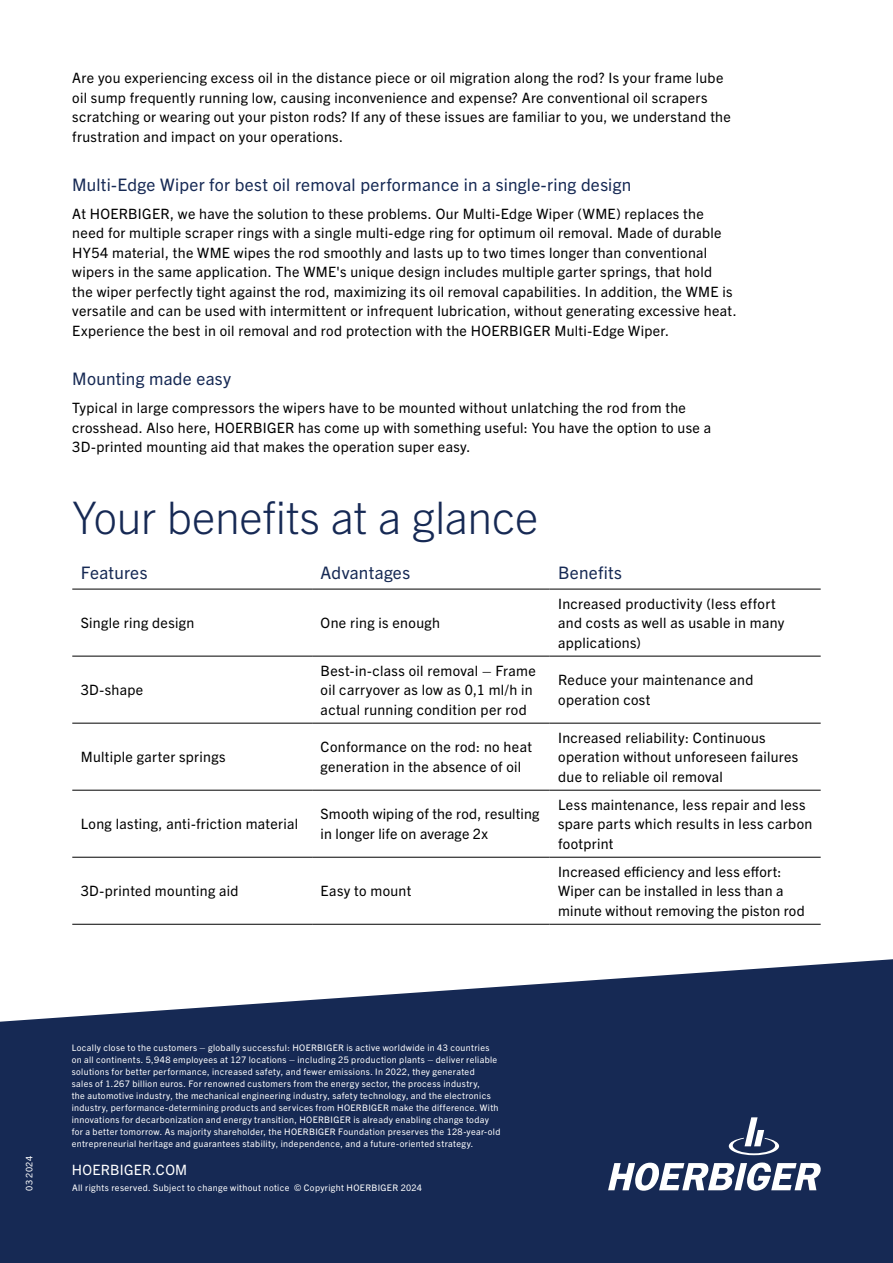
<style>
.page{position:relative;width:893px;height:1263px;background:#fff}
.page>*{position:absolute;margin:0;border:0;box-sizing:border-box;transform-origin:0 0}
.t1{font:300 45px "Trade Gothic Next LT Pro";letter-spacing:-.01em;color:#162954}
.t2{font:17.25px "Trade Gothic Next LT Pro";letter-spacing:.015em;color:#162954}
.t3{font:14.25px/19.5px "Trade Gothic Next LT Pro";letter-spacing:.025em;color:#000}
.t4{font:14.25px "Trade Gothic Next LT Pro";letter-spacing:.02em;color:#fff}
.t5{font:9px/12px "Trade Gothic Next LT Pro";letter-spacing:.04em;color:#fff}
</style>
<div class="page">
<svg style="left:0;top:959px;width:893px;height:304px;background:#2e3f66"></svg>
<svg style="left:729px;top:1117px;width:50px;height:38px"></svg>
<svg style="left:608px;top:1162px;width:213px;height:29px"></svg>
<hr style="left:72px;top:589px;width:240px;height:1px;background:#000">
<hr style="left:312px;top:589px;width:238px;height:1px;background:#000">
<hr style="left:550px;top:589px;width:271px;height:1px;background:#000">
<hr style="left:72px;top:656px;width:240px;height:1px;background:#000">
<hr style="left:312px;top:656px;width:238px;height:1px;background:#000">
<hr style="left:550px;top:656px;width:271px;height:1px;background:#000">
<hr style="left:72px;top:723px;width:240px;height:1px;background:#000">
<hr style="left:312px;top:723px;width:238px;height:1px;background:#000">
<hr style="left:550px;top:723px;width:271px;height:1px;background:#000">
<hr style="left:72px;top:790px;width:240px;height:1px;background:#000">
<hr style="left:312px;top:790px;width:238px;height:1px;background:#000">
<hr style="left:550px;top:790px;width:271px;height:1px;background:#000">
<hr style="left:72px;top:857px;width:240px;height:1px;background:#000">
<hr style="left:312px;top:857px;width:238px;height:1px;background:#000">
<hr style="left:550px;top:857px;width:271px;height:1px;background:#000">
<hr style="left:72px;top:924px;width:240px;height:1px;background:#000">
<hr style="left:312px;top:924px;width:238px;height:1px;background:#000">
<hr style="left:550px;top:924px;width:271px;height:1px;background:#000">
<p class="t3" style="left:72px;top:67px;width:660px">Are you experiencing excess oil in the distance piece or oil migration along the rod? Is your frame lube oil sump frequently running low, causing inconvenience and expense? Are conventional oil scrapers scratching or wearing out your piston rods? If any of these issues are familiar to you, we understand the frustration and impact on your operations.</p>
<p class="t2" style="left:72px;top:172px;width:560px">Multi-Edge Wiper for best oil removal performance in a single-ring design</p>
<p class="t3" style="left:72px;top:203px;width:666px">At HOERBIGER, we have the solution to these problems. Our Multi-Edge Wiper (WME) replaces the need for multiple scraper rings with a single multi-edge ring for optimum oil removal. Made of durable HY54 material, the WME wipes the rod smoothly and lasts up to two times longer than conventional wipers in the same application. The WME's unique design includes multiple garter springs, that hold<br>the wiper perfectly tight against the rod, maximizing its oil removal capabilities. In addition, the WME is versatile and can be used with intermittent or infrequent lubrication, without generating excessive heat.<br>Experience the best in oil removal and rod protection with the HOERBIGER Multi-Edge Wiper.</p>
<p class="t2" style="left:72px;top:367px;width:160px">Mounting made easy</p>
<p class="t3" style="left:72px;top:398px;width:640px">Typical in large compressors the wipers have to be mounted without unlatching the rod from the crosshead. Also here, HOERBIGER has come up with something useful: You have the option to use a<br>3D-printed mounting aid that makes the operation super easy.</p>
<h1 class="t1" style="left:72px;top:487px;width:467px">Your benefits at a glance</h1>
<p class="t2" style="left:81px;top:560px;width:68px">Features</p>
<p class="t2" style="left:321px;top:560px;width:91px">Advantages</p>
<p class="t2" style="left:558px;top:560px;width:65px">Benefits</p>
<p class="t3" style="left:81px;top:612px;width:115px">Single ring design</p>
<p class="t3" style="left:321px;top:612px;width:121px">One ring is enough</p>
<p class="t3" style="left:558px;top:593px;width:228px">Increased productivity (less effort and costs as well as usable in many applications)</p>
<p class="t3" style="left:81px;top:679px;width:64px">3D-shape</p>
<p class="t3" style="left:321px;top:660px;width:217px">Best-in-class oil removal – Frame oil carryover as low as 0,1 ml/h in actual running condition per rod</p>
<p class="t3" style="left:558px;top:669px;width:197px">Reduce your maintenance and operation cost</p>
<p class="t3" style="left:81px;top:746px;width:146px">Multiple garter springs</p>
<p class="t3" style="left:321px;top:736px;width:213px">Conformance on the rod: no heat generation in the absence of oil</p>
<p class="t3" style="left:558px;top:727px;width:242px">Increased reliability: Continuous operation without unforeseen failures due to reliable oil removal</p>
<p class="t3" style="left:81px;top:813px;width:219px">Long lasting, anti-friction material</p>
<p class="t3" style="left:321px;top:803px;width:220px">Smooth wiping of the rod, resulting in longer life on average 2x</p>
<p class="t3" style="left:558px;top:794px;width:256px">Less maintenance, less repair and less spare parts which results in less carbon footprint</p>
<p class="t3" style="left:81px;top:880px;width:159px">3D-printed mounting aid</p>
<p class="t3" style="left:321px;top:880px;width:92px">Easy to mount</p>
<p class="t3" style="left:558px;top:861px;width:248px">Increased efficiency and less effort:<br>Wiper can be installed in less than a minute without removing the piston rod</p>
<p class="t5" style="left:23px;top:1191px;width:36px;rotate:-90deg">03 2024</p>
<p class="t5" style="left:72px;top:1041px;width:430px">Locally close to the customers – globally successful: HOERBIGER is active worldwide in 43 countries on all continents. 5,948 employees at 127 locations – including 25 production plants – deliver reliable solutions for better performance, increased safety, and fewer emissions. In 2022, they generated<br>sales of 1.267 billion euros. For renowned customers from the energy sector, the process industry,<br>the automotive industry, the mechanical engineering industry, safety technology, and the electronics industry, performance-determining products and services from HOERBIGER make the difference. With innovations for decarbonization and energy transition, HOERBIGER is already enabling change today for a better tomorrow. As majority shareholder, the HOERBIGER Foundation preserves the 128-year-old entrepreneurial heritage and guarantees stability, independence, and a future-oriented strategy.</p>
<p class="t4" style="left:72px;top:1160px;width:117px">HOERBIGER.COM</p>
<p class="t5" style="left:72px;top:1181px;width:351px">All rights reserved. Subject to change without notice © Copyright HOERBIGER 2024</p>
</div>
